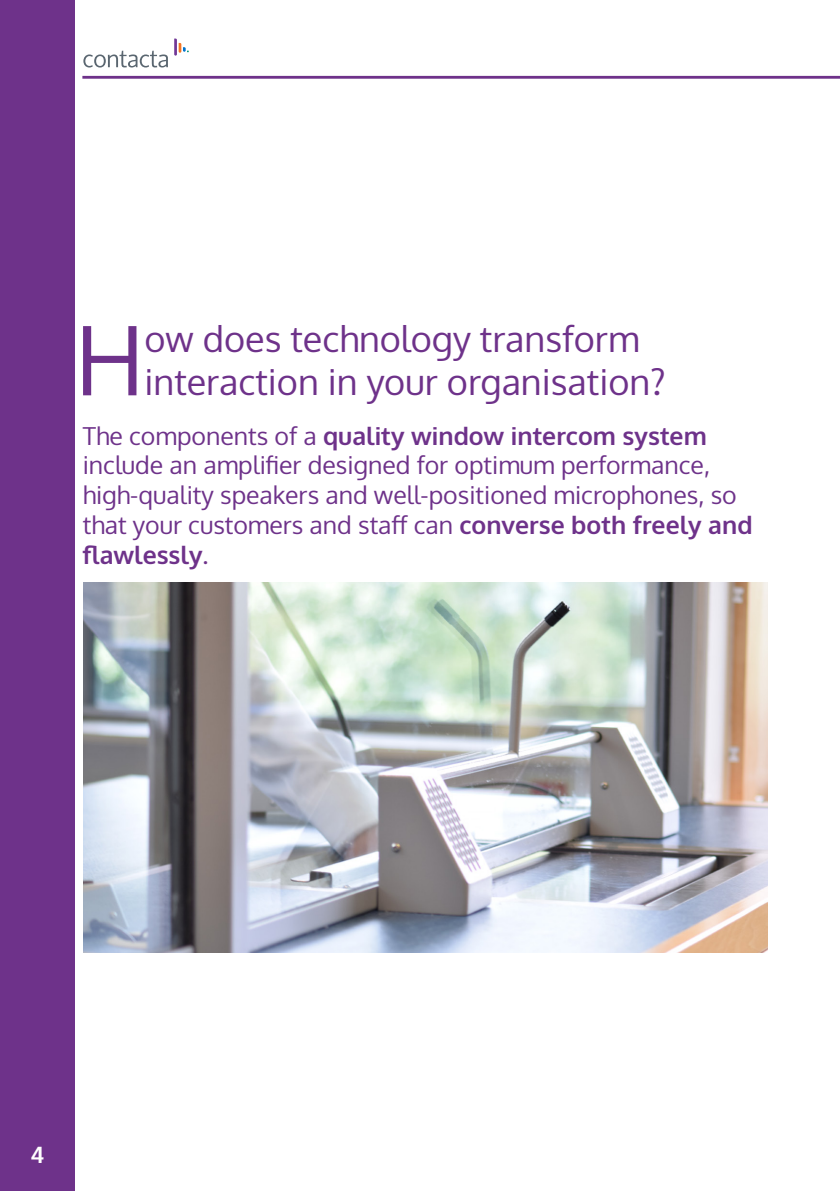
<style>
.page{position:relative;width:840px;height:1191px;background:#fff}
.page>*{position:absolute;margin:0;border:0;box-sizing:border-box;transform-origin:0 0}
.t1{font:95.8px "Oxygen";color:#6e328a}
.t2{font:36px/43.2px "Oxygen";color:#6e328a}
.t3{font:24.8px/29.8px "Oxygen";color:#6e328a}
.t4{font:700 22.6px "Oxygen";color:#fff}
.s1{font-weight:700}
</style>
<div class="page">
<hr style="left:82px;top:76px;width:757px;height:3px;background:#6e328a">
<svg style="left:83px;top:51px;width:85px;height:16px"></svg>
<svg style="left:174px;top:39px;width:15px;height:17px"></svg>
<div style="left:0;top:0;width:75px;height:1191px;background:#6e328a"></div>
<img style="left:83px;top:582px;width:684px;height:370px">
<p class="t1" style="left:75px;top:295px;width:71px">H</p>
<p class="t2" style="left:144px;top:318px;width:522px">ow does technology transform interaction in your organisation?</p>
<p class="t3" style="left:83px;top:421px;width:671px">The components of a <span class="s1">quality window intercom system </span>include an amplifier designed for optimum performance, high-quality speakers and well-positioned microphones, so that your customers and staff can <span class="s1">converse both freely and flawlessly</span>.</p>
<p class="t4" style="left:30px;top:1140px;width:15px">4</p>
</div>
